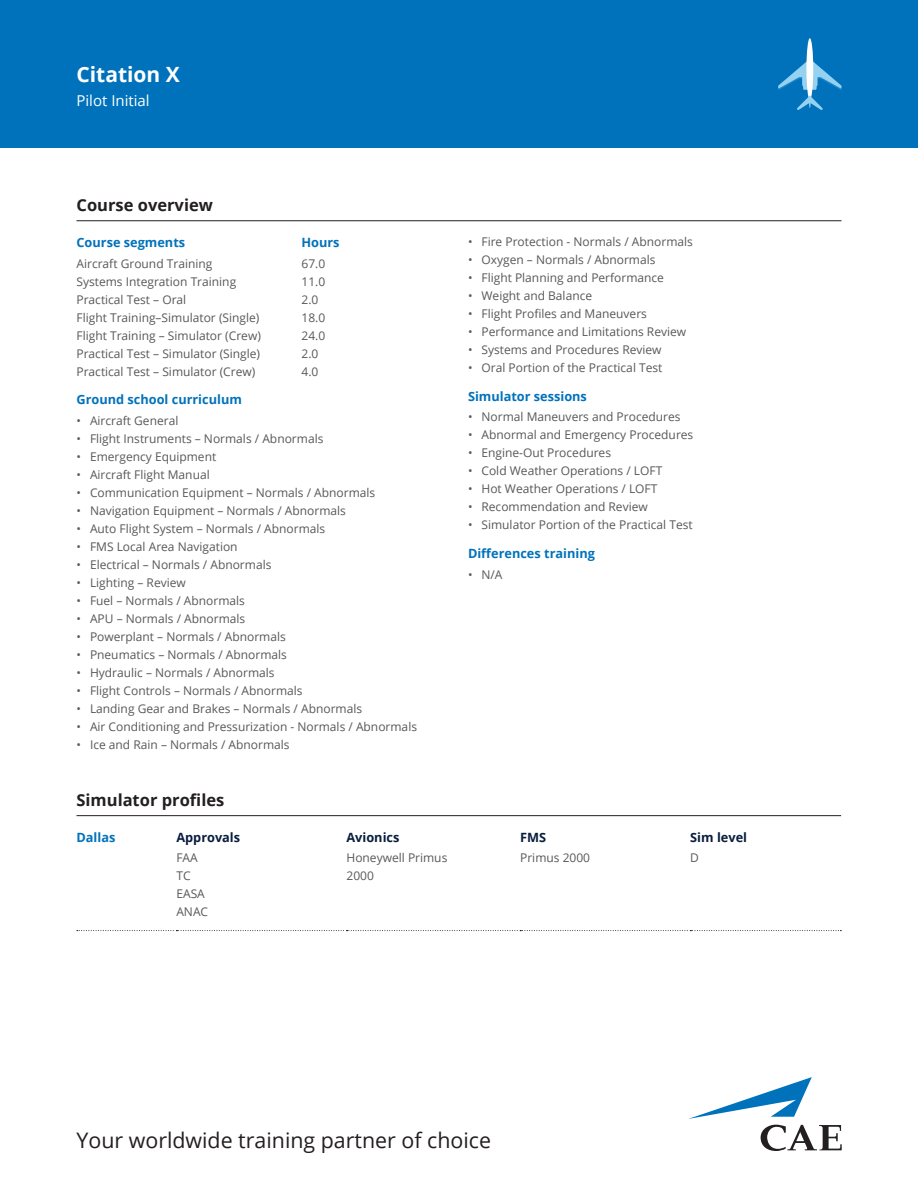
<style>
.page{position:relative;width:918px;height:1188px;background:#fff}
.page>*{position:absolute;margin:0;border:0;box-sizing:border-box;transform-origin:0 0}
.t1{font:21.45px "Open Sans";color:#231f20}
.Titre_-_En-tête{font:700 21px "Open Sans";color:#fff}
.Titre{font:700 16.5px "Open Sans";color:#231f20}
.Sous-titre_-_En-tête{font:15px "Open Sans";color:#fff}
.Sous-titre{font:700 12.75px "Open Sans";color:#0072bc}
.Titre_noir{font:700 12.75px "Open Sans";color:#091d3e}
.Titre_bleu{font:700 12.75px "Open Sans";color:#0072bc}
.Texte{font:12px "Open Sans";color:#57585a}
</style>
<div class="page">
<svg style="left:688px;top:1077px;width:124px;height:42px"></svg>
<svg style="left:761px;top:1125px;width:81px;height:26px"></svg>
<div style="left:0;top:0;width:918px;height:148px;background:#0072bc"></div>
<hr style="left:76px;top:220px;width:766px;height:1px;background:#231f20">
<svg style="left:778px;top:61px;width:63px;height:29px"></svg>
<div style="left:806px;top:38px;width:7px;height:62px;background:#fff;border-radius:50%"></div>
<svg style="left:797px;top:96px;width:26px;height:14px"></svg>
<hr style="left:76px;top:815px;width:765px;height:1px;background:#231f20">
<svg style="left:77px;top:930px;width:764px;height:1px"></svg>
<p class="Titre_-_En-tête" style="left:76px;top:60px;width:105px">Citation X</p>
<p class="Sous-titre_-_En-tête" style="left:76px;top:90px;width:75px">Pilot Initial</p>
<p class="Titre" style="left:76px;top:193px;width:138px">Course overview</p>
<p class="Sous-titre" style="left:76px;top:233px;width:110px">Course segments</p>
<p class="Sous-titre" style="left:301px;top:233px;width:40px">Hours</p>
<p class="Texte" style="left:76px;top:255px;width:137px">Aircraft Ground Training</p>
<p class="Texte" style="left:302px;top:255px;width:25px">67.0</p>
<p class="Texte" style="left:76px;top:273px;width:161px">Systems Integration Training</p>
<p class="Texte" style="left:302px;top:273px;width:25px">11.0</p>
<p class="Texte" style="left:76px;top:291px;width:111px">Practical Test – Oral</p>
<p class="Texte" style="left:302px;top:291px;width:18px">2.0</p>
<p class="Texte" style="left:76px;top:309px;width:184px">Flight Training–Simulator (Single)</p>
<p class="Texte" style="left:302px;top:309px;width:25px">18.0</p>
<p class="Texte" style="left:76px;top:327px;width:186px">Flight Training – Simulator (Crew)</p>
<p class="Texte" style="left:302px;top:327px;width:25px">24.0</p>
<p class="Texte" style="left:76px;top:345px;width:185px">Practical Test – Simulator (Single)</p>
<p class="Texte" style="left:302px;top:345px;width:18px">2.0</p>
<p class="Texte" style="left:76px;top:363px;width:180px">Practical Test – Simulator (Crew)</p>
<p class="Texte" style="left:302px;top:363px;width:18px">4.0</p>
<p class="Sous-titre" style="left:76px;top:390px;width:167px">Ground school curriculum</p>
<p class="Texte" style="left:76px;top:412px;width:103px">• Aircraft General</p>
<p class="Texte" style="left:76px;top:430px;width:248px">• Flight Instruments – Normals / Abnormals</p>
<p class="Texte" style="left:76px;top:448px;width:141px">• Emergency Equipment</p>
<p class="Texte" style="left:76px;top:466px;width:135px">• Aircraft Flight Manual</p>
<p class="Texte" style="left:76px;top:484px;width:300px">• Communication Equipment – Normals / Abnormals</p>
<p class="Texte" style="left:76px;top:502px;width:271px">• Navigation Equipment – Normals / Abnormals</p>
<p class="Texte" style="left:76px;top:520px;width:250px">• Auto Flight System – Normals / Abnormals</p>
<p class="Texte" style="left:76px;top:538px;width:163px">• FMS Local Area Navigation</p>
<p class="Texte" style="left:76px;top:556px;width:196px">• Electrical – Normals / Abnormals</p>
<p class="Texte" style="left:76px;top:574px;width:111px">• Lighting – Review</p>
<p class="Texte" style="left:76px;top:592px;width:170px">• Fuel – Normals / Abnormals</p>
<p class="Texte" style="left:76px;top:610px;width:170px">• APU – Normals / Abnormals</p>
<p class="Texte" style="left:76px;top:628px;width:211px">• Powerplant – Normals / Abnormals</p>
<p class="Texte" style="left:76px;top:646px;width:212px">• Pneumatics – Normals / Abnormals</p>
<p class="Texte" style="left:76px;top:664px;width:200px">• Hydraulic – Normals / Abnormals</p>
<p class="Texte" style="left:76px;top:682px;width:228px">• Flight Controls – Normals / Abnormals</p>
<p class="Texte" style="left:76px;top:700px;width:287px">• Landing Gear and Brakes – Normals / Abnormals</p>
<p class="Texte" style="left:76px;top:718px;width:342px">• Air Conditioning and Pressurization - Normals / Abnormals</p>
<p class="Texte" style="left:76px;top:736px;width:215px">• Ice and Rain – Normals / Abnormals</p>
<p class="Titre" style="left:76px;top:788px;width:149px">Simulator profiles</p>
<p class="Titre_bleu" style="left:76px;top:828px;width:40px">Dallas</p>
<p class="Titre_noir" style="left:176px;top:828px;width:65px">Approvals</p>
<p class="Texte" style="left:176px;top:850px;width:23px">FAA</p>
<p class="Texte" style="left:176px;top:868px;width:16px">TC</p>
<p class="Texte" style="left:176px;top:886px;width:30px">EASA</p>
<p class="Texte" style="left:176px;top:904px;width:33px">ANAC</p>
<p class="Titre_noir" style="left:346px;top:828px;width:54px">Avionics</p>
<p class="Texte" style="left:346px;top:850px;width:102px">Honeywell Primus</p>
<p class="Texte" style="left:346px;top:868px;width:29px">2000</p>
<p class="Texte" style="left:468px;top:234px;width:226px">• Fire Protection - Normals / Abnormals</p>
<p class="Texte" style="left:468px;top:252px;width:189px">• Oxygen – Normals / Abnormals</p>
<p class="Texte" style="left:468px;top:270px;width:198px">• Flight Planning and Performance</p>
<p class="Texte" style="left:468px;top:288px;width:126px">• Weight and Balance</p>
<p class="Texte" style="left:468px;top:306px;width:181px">• Flight Profiles and Maneuvers</p>
<p class="Texte" style="left:468px;top:324px;width:220px">• Performance and Limitations Review</p>
<p class="Texte" style="left:468px;top:342px;width:195px">• Systems and Procedures Review</p>
<p class="Texte" style="left:468px;top:360px;width:196px">• Oral Portion of the Practical Test</p>
<p class="Sous-titre" style="left:468px;top:387px;width:120px">Simulator sessions</p>
<p class="Texte" style="left:468px;top:409px;width:214px">• Normal Maneuvers and Procedures</p>
<p class="Texte" style="left:468px;top:427px;width:227px">• Abnormal and Emergency Procedures</p>
<p class="Texte" style="left:468px;top:445px;width:145px">• Engine-Out Procedures</p>
<p class="Texte" style="left:468px;top:463px;width:196px">• Cold Weather Operations / LOFT</p>
<p class="Texte" style="left:468px;top:481px;width:191px">• Hot Weather Operations / LOFT</p>
<p class="Texte" style="left:468px;top:499px;width:181px">• Recommendation and Review</p>
<p class="Texte" style="left:468px;top:517px;width:226px">• Simulator Portion of the Practical Test</p>
<p class="Sous-titre" style="left:468px;top:544px;width:128px">Differences training</p>
<p class="Texte" style="left:468px;top:566px;width:36px">• N/A</p>
<p class="Titre_noir" style="left:520px;top:828px;width:28px">FMS</p>
<p class="Texte" style="left:520px;top:850px;width:71px">Primus 2000</p>
<p class="Titre_noir" style="left:690px;top:828px;width:58px">Sim level</p>
<p class="Texte" style="left:690px;top:850px;width:10px">D</p>
<h1 class="t1" style="left:76px;top:1126px;width:416px">Your worldwide training partner of choice</h1>
</div>
